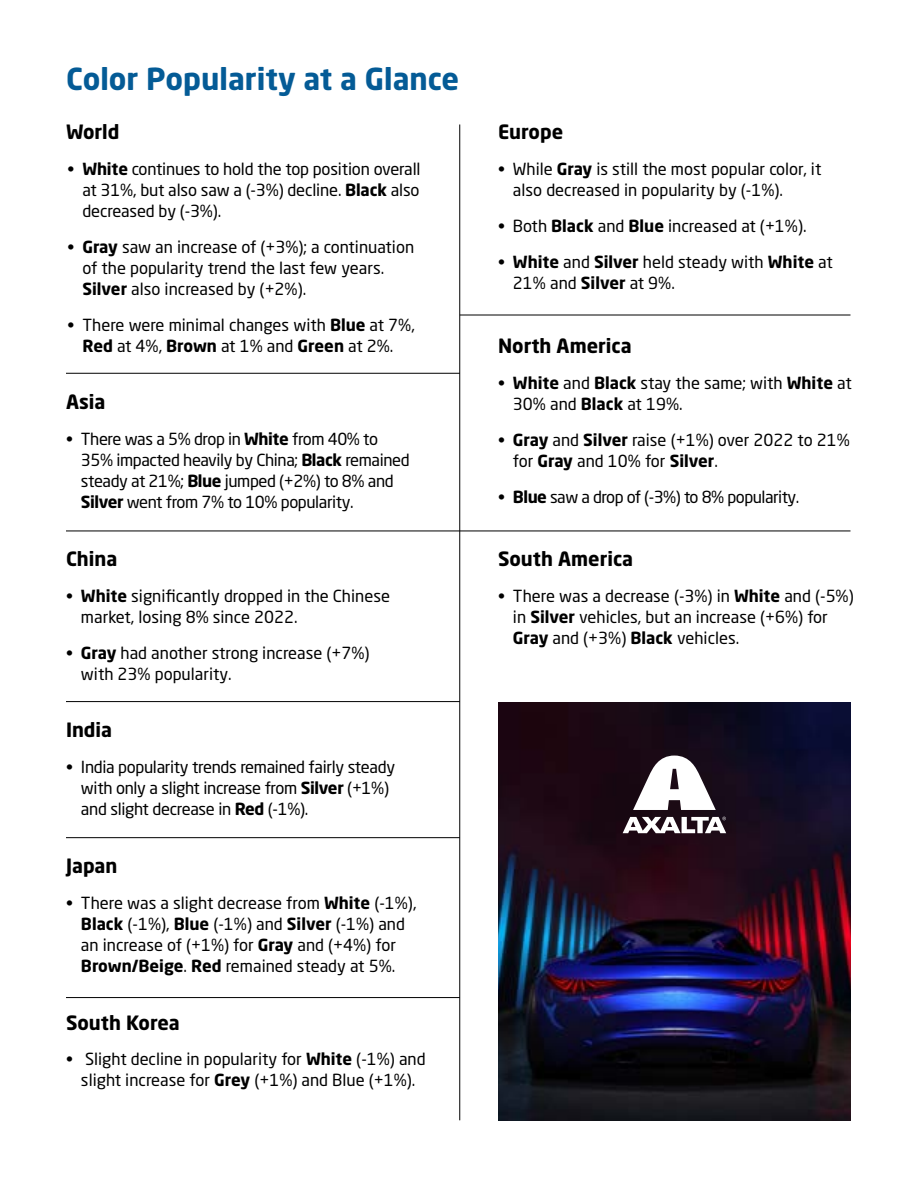
<style>
.page{position:relative;width:918px;height:1188px;background:#fff}
.page>*{position:absolute;margin:0;border:0;box-sizing:border-box;transform-origin:0 0}
.t1{font:700 30px "Neo Sans Pro";color:#045b96}
.t2{font:700 19.5px "Neo Sans Pro";color:#000}
.t3{font:16.5px/21px "Neo Sans Pro";color:#000}
.t4{font:16.5px/21px "Neo Sans Pro";letter-spacing:-.025em;color:#000}
.t5{font:16.5px/21px "Neo Sans Pro";letter-spacing:-.02em;color:#000}
.t6{font:16.5px "Neo Sans Pro";letter-spacing:-.03em;color:#000}
.s1{font-weight:700}
</style>
<div class="page">
<hr style="left:66px;top:373px;width:394px;height:1px;background:#000">
<hr style="left:459px;top:124px;width:1px;height:996px;background:#000">
<hr style="left:66px;top:531px;width:394px;height:1px;background:#000">
<hr style="left:66px;top:701px;width:394px;height:1px;background:#000">
<hr style="left:66px;top:837px;width:394px;height:1px;background:#000">
<hr style="left:66px;top:997px;width:394px;height:1px;background:#000">
<hr style="left:460px;top:531px;width:390px;height:1px;background:#000">
<hr style="left:460px;top:315px;width:390px;height:1px;background:#000">
<img style="left:498px;top:702px;width:352px;height:418px">
<svg style="left:623px;top:756px;width:103px;height:77px"></svg>
<h1 class="t1" style="left:66px;top:60px;width:395px">Color Popularity at a Glance</h1>
<p class="t2" style="left:66px;top:119px;width:55px">World</p>
<p class="t3" style="left:82px;top:158px;width:340px;text-align:justify;text-indent:-15px">• <span class="s1">White</span> continues to hold the top position overall at 31%, but also saw a (-3%) decline. <span class="s1">Black</span> also decreased by (-3%).</p>
<p class="t3" style="left:82px;top:236px;width:333px;text-indent:-15px">• <span class="s1">Gray</span> saw an increase of (+3%); a continuation of the popularity trend the last few years.<br><span class="s1">Silver</span> also increased by (+2%).</p>
<p class="t3" style="left:67px;top:314px;width:349px;text-align:center">• There were minimal changes with <span class="s1">Blue</span> at 7%,<br><span class="s1">Red</span> at 4%, <span class="s1">Brown</span> at 1% and <span class="s1">Green</span> at 2%.</p>
<p class="t2" style="left:66px;top:390px;width:41px">Asia</p>
<p class="t4" style="left:81px;top:428px;width:330px;text-indent:-15px">• There was a 5% drop in <span class="s1">White</span> from 40% to 35% impacted heavily by China; <span class="s1">Black</span> remained steady at 21%; <span class="s1">Blue</span> jumped (+2%) to 8% and <span class="s1">Silver</span> went from 7% to 10% popularity.</p>
<p class="t2" style="left:66px;top:546px;width:53px">China</p>
<p class="t3" style="left:81px;top:585px;width:311px;text-indent:-15px">• <span class="s1">White</span> significantly dropped in the Chinese market, losing 8% since 2022.</p>
<p class="t3" style="left:81px;top:642px;width:290px;text-indent:-15px">• <span class="s1">Gray</span> had another strong increase (+7%) with 23% popularity.</p>
<p class="t2" style="left:66px;top:718px;width:48px">India</p>
<p class="t5" style="left:81px;top:756px;width:316px;text-indent:-15px">• India popularity trends remained fairly steady with only a slight increase from <span class="s1">Silver</span> (+1%) and slight decrease in <span class="s1">Red</span> (-1%).</p>
<p class="t2" style="left:66px;top:853px;width:53px">Japan</p>
<p class="t3" style="left:66px;top:892px;width:352px;text-align:center">• There was a slight decrease from <span class="s1">White</span> (-1%), <span class="s1">Black</span> (-1%), <span class="s1">Blue</span> (-1%) and <span class="s1">Silver</span> (-1%) and<br>an increase of (+1%) for <span class="s1">Gray</span> and (+4%) for <span class="s1">Brown/Beige</span>. <span class="s1">Red</span> remained steady at 5%.</p>
<p class="t2" style="left:66px;top:1010px;width:115px">South Korea</p>
<p class="t3" style="left:66px;top:1049px;width:361px;text-align:center">• Slight decline in popularity for <span class="s1">White</span> (-1%) and slight increase for <span class="s1">Grey</span> (+1%) and Blue (+1%).</p>
<p class="t2" style="left:498px;top:119px;width:67px">Europe</p>
<p class="t3" style="left:513px;top:158px;width:310px;text-indent:-15px">• While <span class="s1">Gray</span> is still the most popular color, it also decreased in popularity by (-1%).</p>
<p class="t3" style="left:498px;top:215px;width:310px">• Both <span class="s1">Black</span> and <span class="s1">Blue</span> increased at (+1%).</p>
<p class="t3" style="left:513px;top:251px;width:321px;text-indent:-15px">• <span class="s1">White</span> and <span class="s1">Silver</span> held steady with <span class="s1">White</span> at<br>21% and <span class="s1">Silver</span> at 9%.</p>
<p class="t2" style="left:498px;top:333px;width:135px">North America</p>
<p class="t3" style="left:513px;top:372px;width:340px;text-indent:-15px">• <span class="s1">White</span> and <span class="s1">Black</span> stay the same; with <span class="s1">White</span> at<br>30% and <span class="s1">Black</span> at 19%.</p>
<p class="t3" style="left:513px;top:429px;width:338px;text-indent:-15px">• <span class="s1">Gray</span> and <span class="s1">Silver</span> raise (+1%) over 2022 to 21% for <span class="s1">Gray</span> and 10% for <span class="s1">Silver</span>.</p>
<p class="t6" style="left:498px;top:486px;width:303px">• <span class="s1">Blue</span> saw a drop of (-3%) to 8% popularity.</p>
<p class="t2" style="left:498px;top:546px;width:137px">South America</p>
<p class="t3" style="left:513px;top:585px;width:342px;text-indent:-15px">• There was a decrease (-3%) in <span class="s1">White</span> and (-5%) in <span class="s1">Silver</span> vehicles, but an increase (+6%) for<br><span class="s1">Gray</span> and (+3%) <span class="s1">Black</span> vehicles.</p>
</div>
